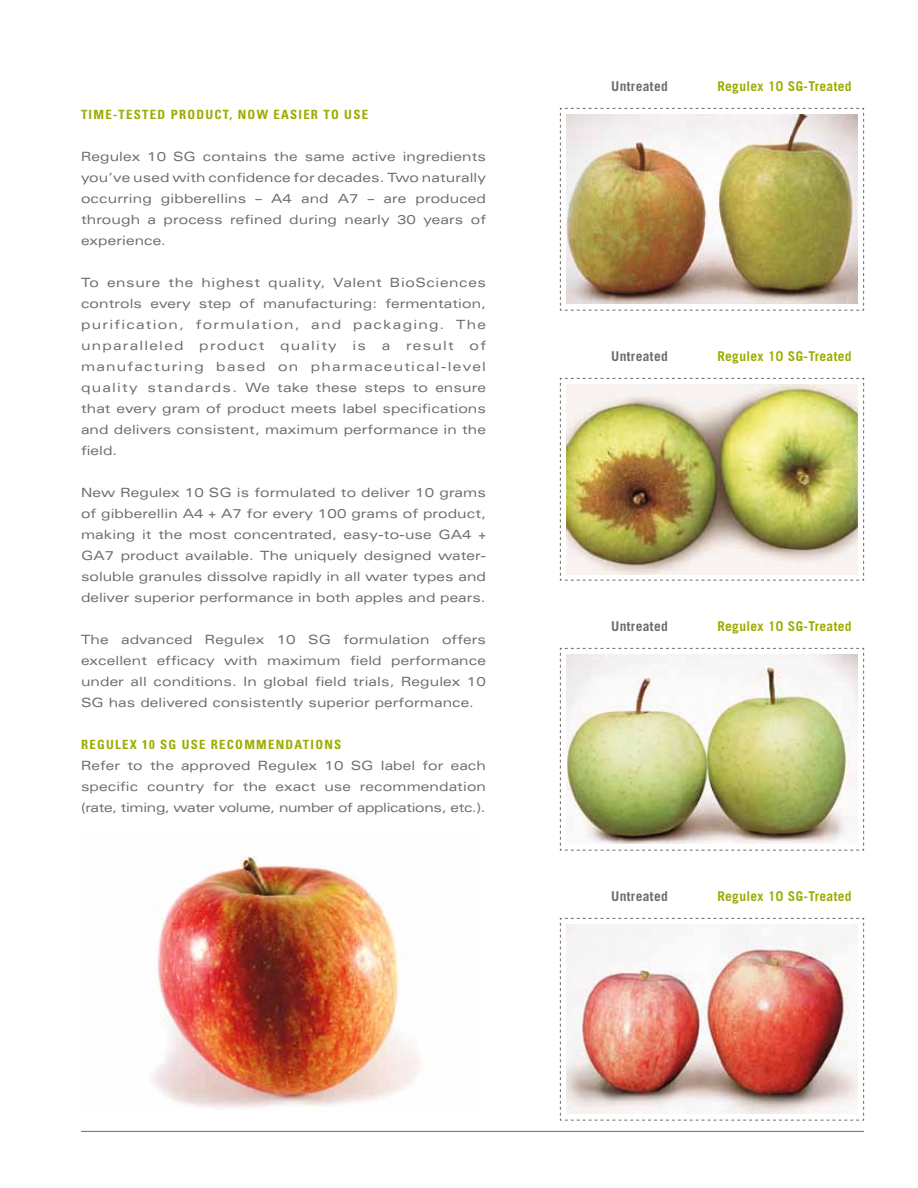
<style>
.page{position:relative;width:918px;height:1188px;background:#fff}
.page>*{position:absolute;margin:0;border:0;box-sizing:border-box;transform-origin:0 0}
.t1{font:700 13.5px "Trade Gothic LT Std";letter-spacing:.025em;color:#9cac00}
.t2{font:700 13.5px "Trade Gothic LT Std";letter-spacing:.025em;color:#6e6c6a}
.t3{font:expanded 12.75px/21px "Univers LT Std";letter-spacing:.01em;color:#6e6c6a;text-align:justify}
.t4{font:700 condensed 12.75px "Univers LT Std";letter-spacing:.1em;color:#9cac00}
</style>
<div class="page">
<img style="left:152px;top:856px;width:269px;height:252px">
<svg style="left:560px;top:108px;width:304px;height:203px"></svg>
<hr style="left:81px;top:1131px;width:783px;height:1px;background:#6e6c6a">
<img style="left:560px;top:648px;width:304px;height:203px">
<img style="left:560px;top:918px;width:304px;height:203px">
<img style="left:560px;top:378px;width:304px;height:203px">
<img style="left:567px;top:115px;width:290px;height:189px">
<p class="t4" style="left:81px;top:106px;width:16px">TIME</p>
<p class="t4" style="left:113px;top:106px;width:22px">-TESTE</p>
<p class="t4" style="left:158px;top:106px;width:22px">D PRO</p>
<p class="t4" style="left:196px;top:106px;width:18px">DUCT</p>
<p class="t4" style="left:230px;top:106px;width:60px">, NOW EASIER</p>
<p class="t4" style="left:323px;top:106px;width:38px">TO USE</p>
<p class="t3" style="left:81px;top:146px;width:407px">Regulex 10 SG contains the same active ingredients you’ve used with confidence for decades. Two naturally occurring gibberellins – A4 and A7 – are produced through a process refined during nearly 30 years of experience.</p>
<p class="t3" style="left:81px;top:272px;width:407px">To ensure the highest quality, Valent BioSciences controls every step of manufacturing: fermentation, purification, formulation, and packaging. The unparalleled product quality is a result of manufacturing based on pharmaceutical-level quality standards. We take these steps to ensure that every gram of product meets label specifications and delivers consistent, maximum performance in the field.</p>
<p class="t3" style="left:81px;top:482px;width:407px">New Regulex 10 SG is formulated to deliver 10 grams of gibberellin A4 + A7 for every 100 grams of product, making it the most concentrated, easy-to-use GA4 + GA7 product available. The uniquely designed water&shy;soluble granules dissolve rapidly in all water types and deliver superior performance in both apples and pears.</p>
<p class="t3" style="left:81px;top:629px;width:406px">The advanced Regulex 10 SG formulation offers excellent efficacy with maximum field performance under all conditions. In global field trials, Regulex 10<br>SG has delivered consistently superior performance.</p>
<p class="t4" style="left:81px;top:736px;width:18px">REGULEX</p>
<p class="t4" style="left:142px;top:736px;width:49px">10 SG USE</p>
<p class="t4" style="left:211px;top:736px;width:19px">RECOMMEN</p>
<p class="t4" style="left:286px;top:736px;width:18px">DATIONS</p>
<p class="t3" style="left:81px;top:754px;width:407px">Refer to the approved Regulex 10 SG label for each specific country for the exact use recommendation (rate, timing, water volume, number of applications, etc.).</p>
<p class="t2" style="left:611px;top:78px;width:58px">Untreated</p>
<p class="t1" style="left:717px;top:78px;width:136px">Regulex 10 SG-Treated</p>
<p class="t2" style="left:611px;top:348px;width:58px">Untreated</p>
<p class="t1" style="left:717px;top:348px;width:136px">Regulex 10 SG-Treated</p>
<p class="t2" style="left:611px;top:618px;width:58px">Untreated</p>
<p class="t1" style="left:717px;top:618px;width:136px">Regulex 10 SG-Treated</p>
<p class="t2" style="left:611px;top:888px;width:58px">Untreated</p>
<p class="t1" style="left:717px;top:888px;width:136px">Regulex 10 SG-Treated</p>
</div>
